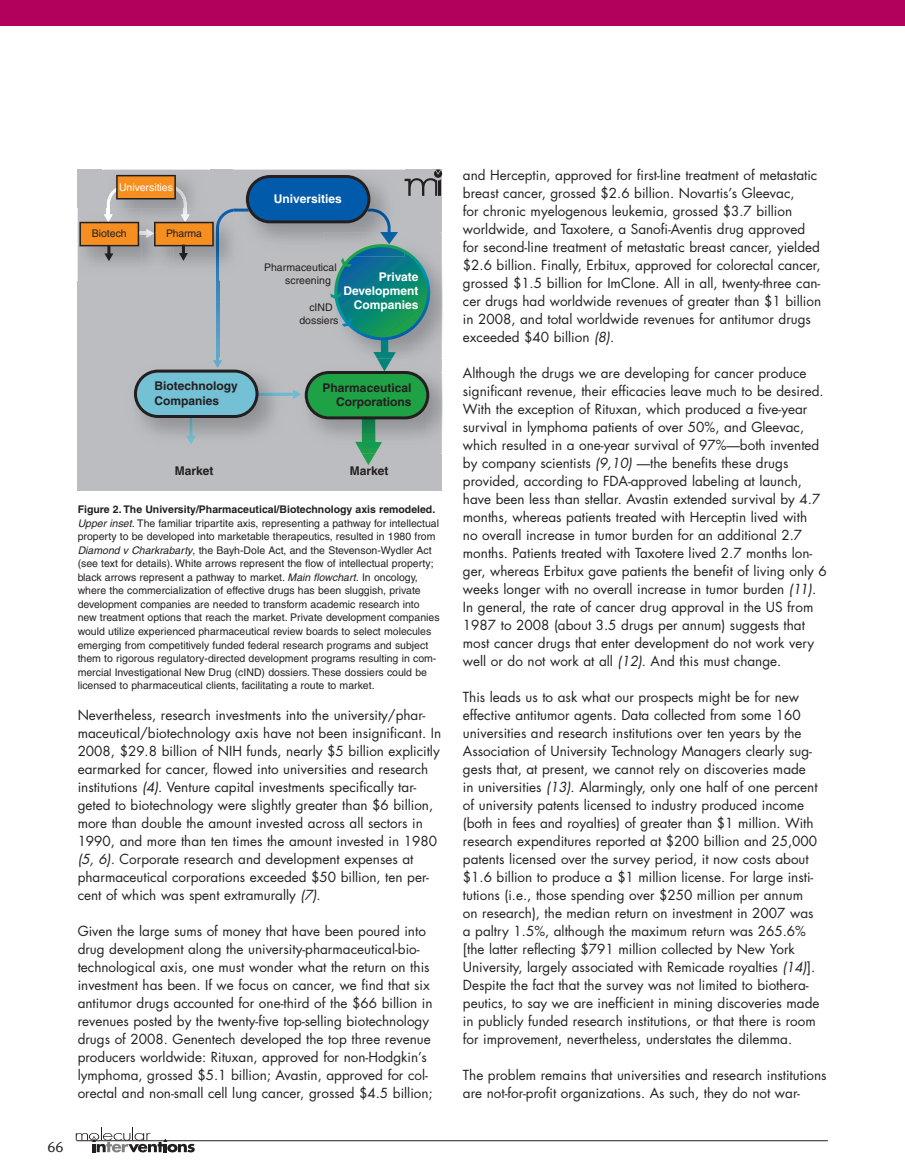
<style>
.page{position:relative;width:905px;height:1175px;background:#fff}
.page>*{position:absolute;margin:0;border:0;box-sizing:border-box;transform-origin:0 0}
.t1{font:15px "Meta";color:#231f20}
.t2{font:13.5px/18px "Futura";color:#231f20}
.t3{font:700 12px/14.4px "Helvetica";color:#231f20;text-align:right}
.t4{font:700 12px/14.4px "Helvetica";color:#fff;text-align:right}
.t5{font:10.5px/13.5px "Helvetica";color:#231f20}
.t6{font:10.5px "Helvetica";color:#fff}
.s1{font-weight:700}
.s2{font-style:italic}
</style>
<div class="page">
<svg style="left:76px;top:1127px;width:119px;height:25px"></svg>
<hr style="left:77px;top:1140px;width:750px;height:1px;background:#231f20">
<div style="left:0;top:0;width:904px;height:25px;background:#b1015c"></div>
<div style="left:77px;top:170px;width:365px;height:321px;background:#bcbdc0"></div>
<img style="left:430px;top:232px;width:13px;height:127px">
<svg style="left:216px;top:281px;width:3px;height:76px"></svg>
<svg style="left:361px;top:453px;width:14px;height:12px"></svg>
<img style="left:442px;top:387px;width:1px;height:36px">
<img style="left:312px;top:372px;width:130px;height:64px">
<img style="left:377px;top:359px;width:15px;height:12px">
<img style="left:355px;top:419px;width:27px;height:34px">
<svg style="left:292px;top:371px;width:137px;height:48px;background:#379453"></svg>
<img style="left:245px;top:182px;width:142px;height:58px">
<img style="left:323px;top:232px;width:44px;height:8px">
<img style="left:367px;top:208px;width:31px;height:36px">
<img style="left:186px;top:418px;width:10px;height:26px">
<img style="left:258px;top:393px;width:34px;height:3px">
<svg style="left:134px;top:357px;width:124px;height:61px"></svg>
<svg style="left:330px;top:244px;width:100px;height:115px"></svg>
<img style="left:216px;top:209px;width:17px;height:72px">
<img style="left:233px;top:212px;width:15px;height:44px">
<img style="left:233px;top:208px;width:13px;height:4px">
<svg style="left:246px;top:175px;width:124px;height:48px;background:#135896"></svg>
<img style="left:142px;top:261px;width:31px;height:8px">
<svg style="left:79px;top:175px;width:135px;height:86px"></svg>
<svg style="left:404px;top:170px;width:38px;height:26px"></svg>
<p class="t6" style="left:119px;top:181px;width:55px">Universities</p>
<p class="t5" style="left:92px;top:227px;width:37px">Biotech</p>
<p class="t5" style="left:166px;top:227px;width:37px">Pharma</p>
<p class="t4" style="left:274px;top:191px;width:69px">Universities</p>
<p class="t5" style="left:285px;top:261px;width:53px;line-height:12.6px;text-indent:-21px">Pharmaceutical screening</p>
<p class="t5" style="left:299px;top:301px;width:41px;line-height:12.6px;text-align:center">cIND dossiers</p>
<p class="t4" style="left:343px;top:269px;width:77px">Private<br>Development<br>Companies</p>
<p class="t3" style="left:155px;top:379px;width:85px;text-align:left">Biotechnology<br>Companies</p>
<p class="t3" style="left:322px;top:380px;width:90px">Pharmaceutical<br>Corporations</p>
<p class="t3" style="left:175px;top:463px;width:40px">Market</p>
<p class="t3" style="left:350px;top:463px;width:40px">Market</p>
<p class="t5" style="left:78px;top:503px;width:363px"><span class="s1">Figure 2. The University/Pharmaceutical/Biotechnology axis remodeled.<br></span><span class="s2">Upper inset.</span> The familiar tripartite axis, representing a pathway for intellectual property to be developed into marketable therapeutics, resulted in 1980 from <span class="s2">Diamond v Charkrabarty</span>, the Bayh-Dole Act, and the Stevenson-Wydler Act (see text for details). White arrows represent the flow of intellectual property; black arrows represent a pathway to market. <span class="s2">Main flowchart.</span> In oncology, where the commercialization of effective drugs has been sluggish, private development companies are needed to transform academic research into new treatment options that reach the market. Private development companies would utilize experienced pharmaceutical review boards to select molecules emerging from competitively funded federal research programs and subject them to rigorous regulatory-directed development programs resulting in com&shy;mercial Investigational New Drug (cIND) dossiers. These dossiers could be licensed to pharmaceutical clients, facilitating a route to market.</p>
<p class="t2" style="left:78px;top:706px;width:365px">Nevertheless, research investments into the university/phar&shy;maceutical/biotechnology axis have not been insignificant. In 2008, $29.8 billion of NIH funds, nearly $5 billion explicitly earmarked for cancer, flowed into universities and research institutions <span class="s2">(4)</span>. Venture capital investments specifically tar&shy;geted to biotechnology were slightly greater than $6 billion, more than double the amount invested across all sectors in 1990, and more than ten times the amount invested in 1980 <span class="s2">(5, 6).</span> Corporate research and development expenses at pharmaceutical corporations exceeded $50 billion, ten per&shy;cent of which was spent extramurally <span class="s2">(7)</span>.</p>
<p class="t2" style="left:78px;top:922px;width:356px">Given the large sums of money that have been poured into drug development along the university-pharmaceutical-bio&shy;technological axis, one must wonder what the return on this investment has been. If we focus on cancer, we find that six antitumor drugs accounted for one-third of the $66 billion in revenues posted by the twenty-five top-selling biotechnology drugs of 2008. Genentech developed the top three revenue producers worldwide: Rituxan, approved for non-Hodgkin’s lymphoma, grossed $5.1 billion; Avastin, approved for col&shy;orectal and non-small cell lung cancer, grossed $4.5 billion;</p>
<p class="t1" style="left:47px;top:1137px;width:18px">66</p>
<p class="t2" style="left:463px;top:166px;width:360px">and Herceptin, approved for first-line treatment of metastatic breast cancer, grossed $2.6 billion. Novartis’s Gleevac,<br>for chronic myelogenous leukemia, grossed $3.7 billion worldwide, and Taxotere, a Sanofi-Aventis drug approved for second-line treatment of metastatic breast cancer, yielded $2.6 billion. Finally, Erbitux, approved for colorectal cancer, grossed $1.5 billion for ImClone. All in all, twenty-three can&shy;cer drugs had worldwide revenues of greater than $1 billion in 2008, and total worldwide revenues for antitumor drugs exceeded $40 billion <span class="s2">(8)</span>.</p>
<p class="t2" style="left:463px;top:364px;width:365px">Although the drugs we are developing for cancer produce significant revenue, their efficacies leave much to be desired.<br>With the exception of Rituxan, which produced a five-year survival in lymphoma patients of over 50%, and Gleevac, which resulted in a one-year survival of 97%—both invented by company scientists <span class="s2">(9,10)</span> —the benefits these drugs provided, according to FDA-approved labeling at launch, have been less than stellar. Avastin extended survival by 4.7 months, whereas patients treated with Herceptin lived with<br>no overall increase in tumor burden for an additional 2.7 months. Patients treated with Taxotere lived 2.7 months lon&shy;ger, whereas Erbitux gave patients the benefit of living only 6 weeks longer with no overall increase in tumor burden <span class="s2">(11)</span>.<br>In general, the rate of cancer drug approval in the US from 1987 to 2008 (about 3.5 drugs per annum) suggests that most cancer drugs that enter development do not work very well or do not work at all <span class="s2">(12)</span>. And this must change.</p>
<p class="t2" style="left:463px;top:688px;width:358px">This leads us to ask what our prospects might be for new effective antitumor agents. Data collected from some 160 universities and research institutions over ten years by the Association of University Technology Managers clearly sug&shy;gests that, at present, we cannot rely on discoveries made in universities <span class="s2">(13)</span>. Alarmingly, only one half of one percent of university patents licensed to industry produced income (both in fees and royalties) of greater than $1 million. With research expenditures reported at $200 billion and 25,000 patents licensed over the survey period, it now costs about $1.6 billion to produce a $1 million license. For large insti&shy;tutions (i.e., those spending over $250 million per annum on research), the median return on investment in 2007 was a paltry 1.5%, although the maximum return was 265.6% [the latter reflecting $791 million collected by New York University, largely associated with Remicade royalties <span class="s2">(14)</span>].<br>Despite the fact that the survey was not limited to biothera&shy;peutics, to say we are inefficient in mining discoveries made in publicly funded research institutions, or that there is room for improvement, nevertheless, understates the dilemma.</p>
<p class="t2" style="left:463px;top:1066px;width:365px">The problem remains that universities and research institutions are not-for-profit organizations. As such, they do not war-</p>
</div>
